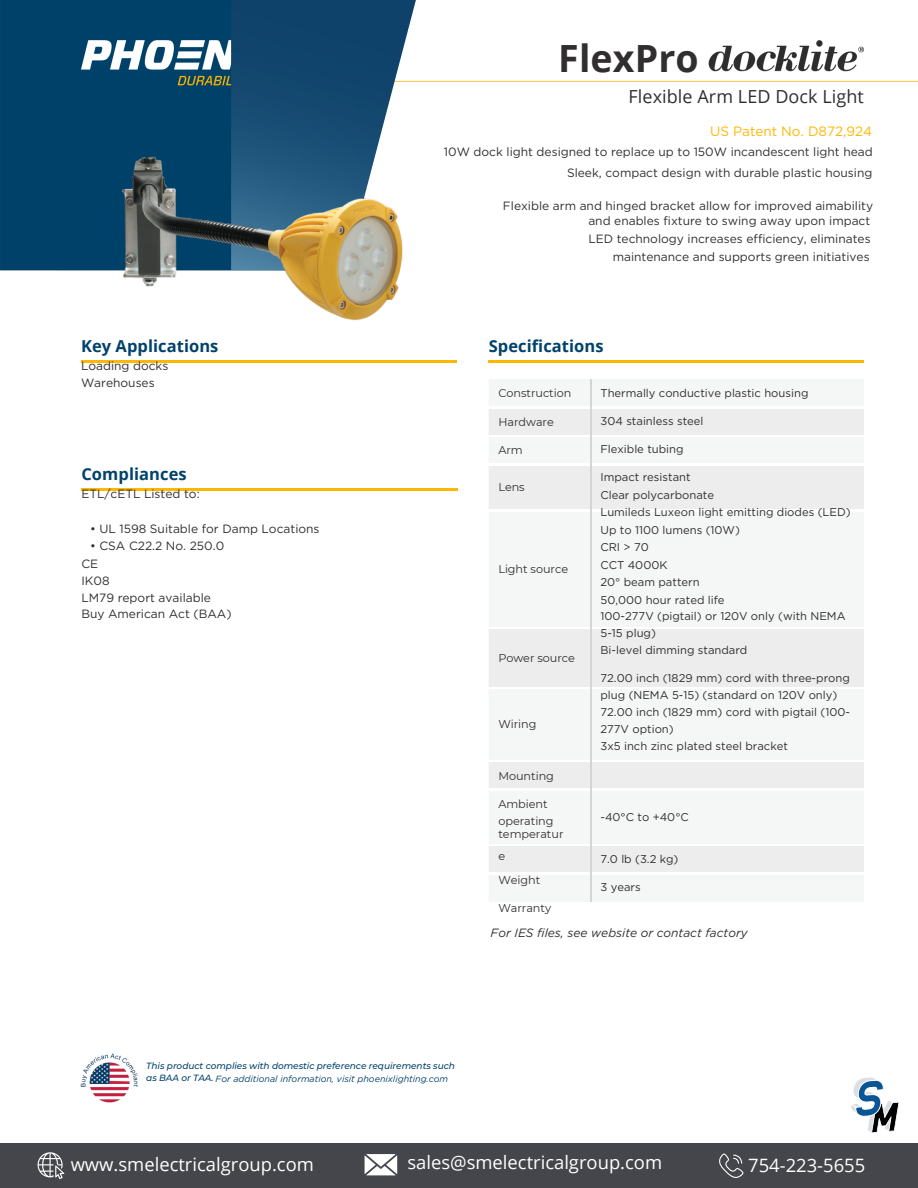
<style>
.page{position:relative;width:918px;height:1188px;background:#fff}
.page>*{position:absolute;margin:0;border:0;box-sizing:border-box;transform-origin:0 0}
.t1{font:700 37.5px "Open Sans";letter-spacing:.005em;color:#312e2f}
.t2{font:18.45px "Open Sans";color:#fff}
.t3{font:18px "Open Sans";letter-spacing:.005em;color:#312e2f}
.t4{font:700 16.5px "Open Sans";letter-spacing:.005em;color:#00426b}
.t5{font:13.5px "Gotham";color:#ffb700}
.t6{font:12px/16.8px "Gotham";color:#312e2f}
.t7{font:italic 12px "Gotham";color:#312e2f}
.t8{font:11.25px/16.8px "Gotham";color:#312e2f}
.t9{font:11.25px/16.8px "Montserrat";letter-spacing:-.005em;color:#312e2f}
.t10{font:italic 500 9px "Montserrat";letter-spacing:-.005em;color:#00426b}
.t11{font:italic 9px "Gotham";color:#00426b}
</style>
<div class="page">
<hr style="left:81px;top:360px;width:375px;height:3px;background:#ffb700">
<hr style="left:81px;top:488px;width:377px;height:3px;background:#ffb700">
<hr style="left:489px;top:360px;width:375px;height:3px;background:#ffb700">
<svg style="left:489px;top:408px;width:375px;height:465px;fill:#f5f6f6"></svg>
<hr style="left:489px;top:435px;width:101px;height:2px;background:#fff">
<hr style="left:591px;top:435px;width:273px;height:2px;background:#fff">
<hr style="left:489px;top:464px;width:101px;height:1px;background:#fff">
<hr style="left:591px;top:464px;width:273px;height:1px;background:#fff">
<hr style="left:489px;top:510px;width:101px;height:1px;background:#fff">
<hr style="left:591px;top:510px;width:273px;height:1px;background:#fff">
<hr style="left:489px;top:627px;width:101px;height:2px;background:#fff">
<hr style="left:591px;top:627px;width:273px;height:2px;background:#fff">
<hr style="left:489px;top:687px;width:101px;height:2px;background:#fff">
<hr style="left:591px;top:687px;width:273px;height:2px;background:#fff">
<hr style="left:489px;top:760px;width:101px;height:2px;background:#fff">
<hr style="left:591px;top:760px;width:273px;height:2px;background:#fff">
<hr style="left:489px;top:789px;width:101px;height:1px;background:#fff">
<hr style="left:591px;top:789px;width:273px;height:1px;background:#fff">
<hr style="left:489px;top:844px;width:101px;height:2px;background:#fff">
<hr style="left:591px;top:844px;width:273px;height:2px;background:#fff">
<svg style="left:590px;top:379px;width:1px;height:85px"></svg>
<hr style="left:590px;top:464px;width:1px;height:47px;background:#d3d5d6">
<hr style="left:590px;top:511px;width:1px;height:117px;background:#d3d5d6">
<hr style="left:590px;top:628px;width:1px;height:60px;background:#d3d5d6">
<hr style="left:590px;top:688px;width:1px;height:73px;background:#d3d5d6">
<svg style="left:590px;top:761px;width:1px;height:29px"></svg>
<hr style="left:590px;top:790px;width:1px;height:55px;background:#d3d5d6">
<svg style="left:590px;top:845px;width:1px;height:57px"></svg>
<img style="left:0;top:0;width:918px;height:271px">
<img style="left:231px;top:0;width:185px;height:117px">
<img style="left:108px;top:117px;width:309px;height:204px">
<img style="left:80px;top:1053px;width:58px;height:50px">
<div style="left:0;top:1143px;width:918px;height:45px;background:#44464b"></div>
<svg style="left:38px;top:1152px;width:26px;height:27px"></svg>
<svg style="left:365px;top:1154px;width:32px;height:21px"></svg>
<svg style="left:719px;top:1154px;width:25px;height:24px"></svg>
<svg style="left:851px;top:1077px;width:48px;height:56px"></svg>
<h5 class="t1" style="left:558px;top:32px;width:142px">FlexPro</h5>
<h3 class="t3" style="left:629px;top:84px;width:237px">Flexible Arm LED Dock Light</h3>
<h4 class="t5" style="left:710px;top:123px;width:164px">US Patent No. D872,924</h4>
<h4 class="t6" style="left:444px;top:141px;width:430px;line-height:21.3px;text-align:right">10W dock light designed to replace up to 150W incandescent light head<br>Sleek, compact design with durable plastic housing</h4>
<h4 class="t4" style="left:81px;top:334px;width:139px">Key Applications</h4>
<h4 class="t6" style="left:81px;top:357px;width:89px">Loading docks<br>Warehouses</h4>
<h4 class="t4" style="left:81px;top:462px;width:107px">Compliances</h4>
<h4 class="t6" style="left:81px;top:485px;width:120px">ETL/cETL Listed to:</h4>
<p class="t6" style="left:90px;top:520px;width:231px">• UL 1598 Suitable for Damp Locations</p>
<p class="t6" style="left:90px;top:537px;width:136px">• CSA C22.2 No. 250.0</p>
<h4 class="t6" style="left:81px;top:555px;width:152px">CE<br>IK08<br>LM79 report available<br>Buy American Act (BAA)</h4>
<h4 class="t6" style="left:503px;top:197px;width:372px">Flexible arm and hinged bracket allow for improved aimability</h4>
<h4 class="t6" style="left:588px;top:211px;width:284px;line-height:18px">and enables fixture to swing away upon impact<br>LED technology increases efficiency, eliminates</h4>
<h4 class="t6" style="left:613px;top:248px;width:258px">maintenance and supports green initiatives</h4>
<h4 class="t4" style="left:489px;top:334px;width:116px">Specifications</h4>
<h4 class="t9" style="left:498px;top:385px;width:75px">Construction</h4>
<h4 class="t9" style="left:498px;top:413px;width:57px">Hardware</h4>
<h4 class="t9" style="left:498px;top:441px;width:26px">Arm</h4>
<h4 class="t9" style="left:498px;top:479px;width:28px">Lens</h4>
<h4 class="t9" style="left:498px;top:561px;width:71px">Light source</h4>
<h4 class="t9" style="left:498px;top:649px;width:78px">Power source</h4>
<h4 class="t9" style="left:498px;top:716px;width:40px">Wiring</h4>
<h4 class="t9" style="left:498px;top:767px;width:57px">Mounting</h4>
<h4 class="t9" style="left:498px;top:795px;width:57px">Ambient operating</h4>
<h4 class="t9" style="left:498px;top:823px;width:67px;line-height:21.3px">temperatur e</h4>
<h4 class="t9" style="left:498px;top:872px;width:43px">Weight</h4>
<h4 class="t9" style="left:498px;top:900px;width:54px">Warranty</h4>
<p class="t8" style="left:600px;top:384px;width:210px">Thermally conductive plastic housing</p>
<p class="t8" style="left:600px;top:412px;width:105px">304 stainless steel</p>
<p class="t8" style="left:600px;top:440px;width:85px">Flexible tubing</p>
<p class="t8" style="left:600px;top:468px;width:115px;line-height:18px">Impact resistant<br>Clear polycarbonate</p>
<p class="t8" style="left:600px;top:503px;width:252px;line-height:18px">Lumileds Luxeon light emitting diodes (LED)<br>Up to 1100 lumens (10W)</p>
<p class="t8" style="left:600px;top:538px;width:69px;line-height:18px">CRI &gt; 70<br>CCT 4000K</p>
<p class="t8" style="left:600px;top:573px;width:126px;line-height:18px">20° beam pattern<br>50,000 hour rated life</p>
<p class="t8" style="left:600px;top:608px;width:247px">100-277V (pigtail) or 120V only (with NEMA<br>5-15 plug)<br>Bi-level dimming standard</p>
<p class="t8" style="left:600px;top:670px;width:251px">72.00 inch (1829 mm) cord with three-prong plug (NEMA 5-15) (standard on 120V only)<br>72.00 inch (1829 mm) cord with pigtail (100- 277V option)<br>3x5 inch zinc plated steel bracket</p>
<h4 class="t8" style="left:600px;top:809px;width:90px">-40°C to +40°C</h4>
<h4 class="t8" style="left:600px;top:850px;width:80px">7.0 lb (3.2 kg)</h4>
<h4 class="t8" style="left:600px;top:878px;width:42px">3 years</h4>
<h4 class="t7" style="left:491px;top:925px;width:259px">For IES files, see website or contact factory</h4>
<h5 class="t10" style="left:146px;top:1061px;width:310px">This product complies with domestic preference requirements such</h5>
<p class="t10" style="left:146px;top:1072px;width:69px">as BAA or TAA.</p>
<p class="t11" style="left:215px;top:1073px;width:234px">For additional information, visit phoenixlighting.com</p>
<p class="t2" style="left:71px;top:1151px;width:245px">www.smelectricalgroup.com</p>
<p class="t2" style="left:407px;top:1150px;width:256px">sales@smelectricalgroup.com</p>
<h2 class="t2" style="left:748px;top:1153px;width:119px">754-223-5655</h2>
</div>
